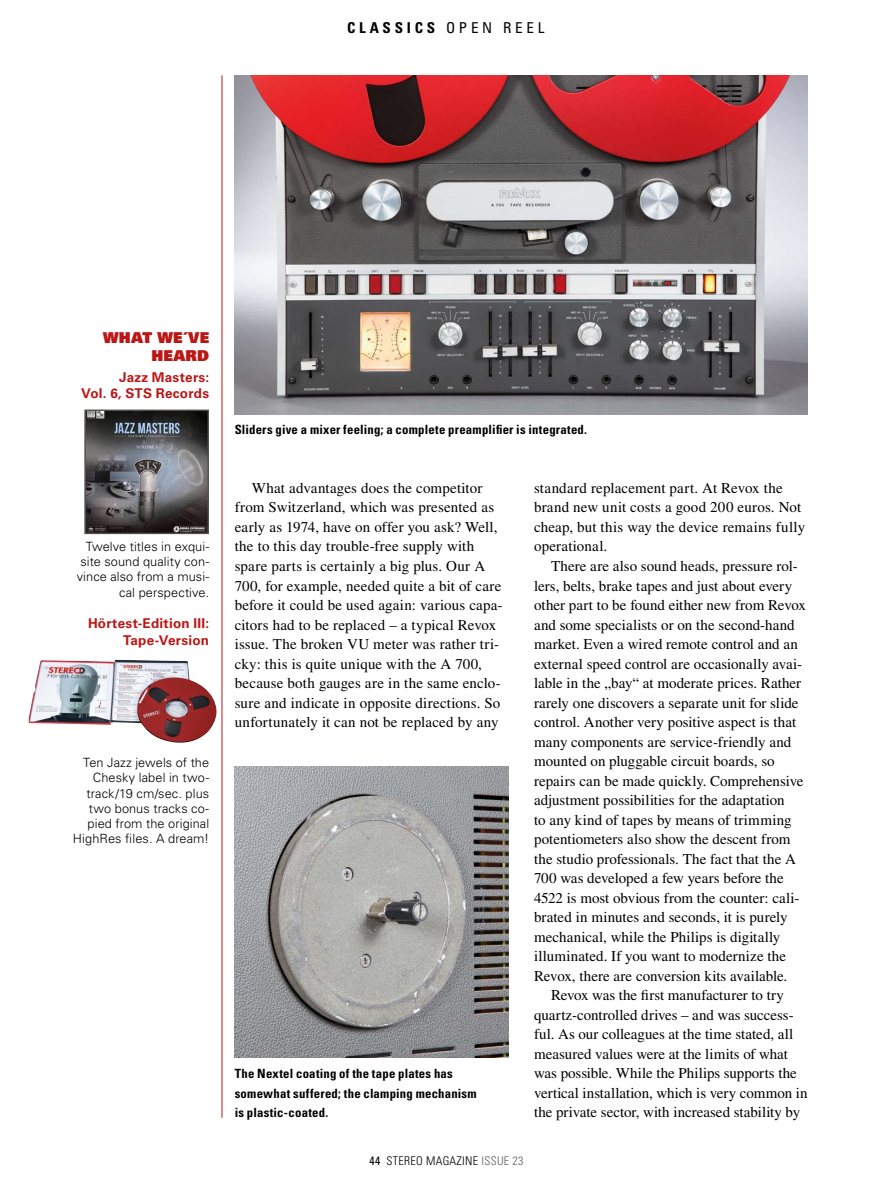
<style>
.page{position:relative;width:893px;height:1191px;background:#fff}
.page>*{position:absolute;margin:0;border:0;box-sizing:border-box;transform-origin:0 0}
.t1{font:15px/19.5px "Times LT Std";letter-spacing:.005em;color:#000}
.t2{font:700 condensed 15px "Univers LT Std";letter-spacing:.25em;color:#000}
.t3{font:15px/18px "Univers LT Std X Black";letter-spacing:.015em;color:#bc1716;text-align:right}
.t4{font:700 13.5px/16.2px "Univers LT Std";letter-spacing:.02em;color:#bc1716;text-align:right}
.t5{font:300 12.75px/15.3px "Univers LT Std";letter-spacing:.005em;color:#000;text-align:right}
.t6{font:700 condensed 12.75px/19.5px "Univers LT Std";letter-spacing:.015em;color:#000}
.t7{font:300 condensed 12px "Univers LT Std";letter-spacing:.025em;color:#000}
.s1{font-weight:400}
.s2{color:#615e5c}
</style>
<div class="page">
<img style="left:87px;top:412px;width:119px;height:119px">
<div style="left:85px;top:410px;width:124px;height:124px;border:1px solid #565351"></div>
<img style="left:29px;top:659px;width:188px;height:84px">
<hr style="left:222px;top:75px;width:1px;height:1042px;background:#bc1716">
<img style="left:235px;top:75px;width:573px;height:340px">
<img style="left:235px;top:766px;width:274px;height:292px">
<p class="t2" style="left:347px;top:18px;width:199px">CLASSICS <span class="s1">OPEN REEL</span></p>
<p class="t3" style="left:103px;top:328px;width:108px">WHAT WE´VE<br>HEARD</p>
<p class="t4" style="left:81px;top:369px;width:129px">Jazz Masters:<br>Vol. 6, STS Records</p>
<p class="t5" style="left:77px;top:539px;width:134px">Twelve titles in exqui&shy;site sound quality con&shy;vince also from a musi&shy;cal perspective.</p>
<p class="t4" style="left:88px;top:615px;width:123px">Hörtest-Edition III:<br>Tape-Version</p>
<p class="t5" style="left:73px;top:755px;width:138px">Ten Jazz jewels of the<br>Chesky label in two&shy;track/19 cm/sec. plus two bonus tracks co&shy;pied from the original<br>HighRes files. A dream!</p>
<p class="t6" style="left:235px;top:420px;width:354px">Sliders give a mixer feeling; a complete preamplifier is integrated.</p>
<p class="t1" style="left:235px;top:478px;width:269px;text-indent:17px">What advantages does the competitor from Switzerland, which was presented as early as 1974, have on offer you ask? Well, the to this day trouble-free supply with spare parts is certainly a big plus. Our A 700, for example, needed quite a bit of care before it could be used again: various capa&shy;citors had to be replaced – a typical Revox issue. The broken VU meter was rather tri&shy;cky: this is quite unique with the A 700, because both gauges are in the same enclo&shy;sure and indicate in opposite directions. So unfortunately it can not be replaced by any</p>
<p class="t1" style="left:534px;top:478px;width:273px">standard replacement part. At Revox the brand new unit costs a good 200 euros. Not cheap, but this way the device remains fully operational.</p>
<p class="t1" style="left:534px;top:556px;width:273px;text-indent:17px">There are also sound heads, pressure rol&shy;lers, belts, brake tapes and just about every other part to be found either new from Revox and some specialists or on the second-hand market. Even a wired remote control and an external speed control are occasionally avai&shy;lable in the „bay“ at moderate prices. Rather rarely one discovers a separate unit for slide control. Another very positive aspect is that many components are service-friendly and mounted on pluggable circuit boards, so repairs can be made quickly. Comprehensive adjustment possibilities for the adaptation<br>to any kind of tapes by means of trimming potentiometers also show the descent from the studio professionals. The fact that the A 700 was developed a few years before the 4522 is most obvious from the counter: cali&shy;brated in minutes and seconds, it is purely mechanical, while the Philips is digitally illuminated. If you want to modernize the Revox, there are conversion kits available.</p>
<p class="t1" style="left:534px;top:985px;width:275px;text-indent:17px">Revox was the first manufacturer to try quartz-controlled drives – and was success&shy;ful. As our colleagues at the time stated, all measured values were at the limits of what was possible. While the Philips supports the vertical installation, which is very common in the private sector, with increased stability by</p>
<p class="t6" style="left:235px;top:1063px;width:243px">The Nextel coating of the tape plates has somewhat suffered; the clamping mechanism is plastic-coated.</p>
<p class="t7" style="left:369px;top:1153px;width:156px"><span class="s1">44</span> STEREO MAGAZINE <span class="s2">ISSUE 23</span></p>
</div>
